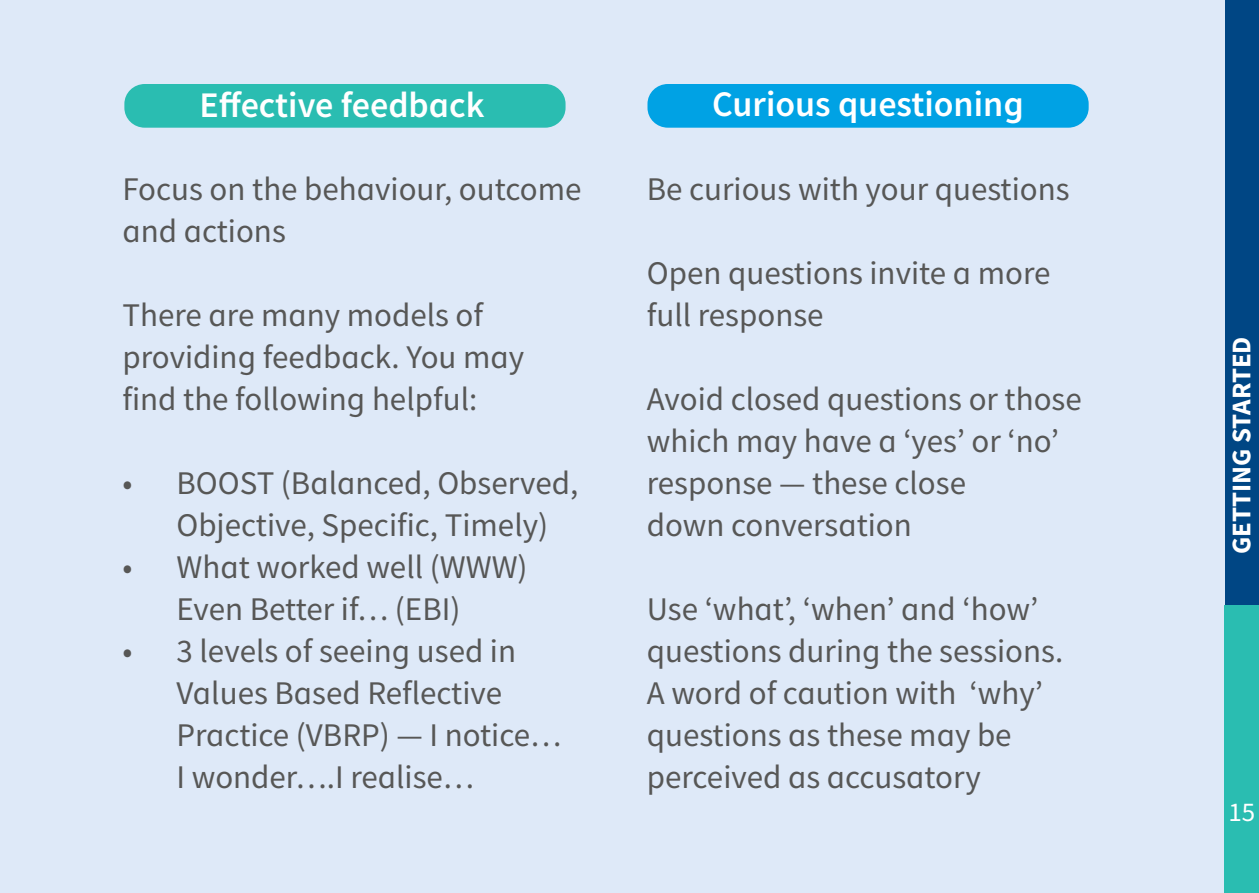
<style>
.page{position:relative;width:1259px;height:893px;background:#dee9f8}
.page>*{position:absolute;margin:0;border:0;box-sizing:border-box;transform-origin:0 0}
.t1{font:600 36px "Source Sans Pro";color:#fff}
.t2{font:33px/42px "Source Sans Pro";color:#575756}
.t3{font:700 27px "Source Sans Pro";color:#fff}
.t4{font:27px "Source Sans Pro";color:#fff}
</style>
<div class="page">
<div style="left:1225px;top:0;width:34px;height:893px;background:#004684"></div>
<div style="left:124px;top:84px;width:441px;height:44px;background:#2abdb1;border-radius:20px"></div>
<div style="left:647px;top:84px;width:441px;height:44px;background:#00a2e4;border-radius:20px"></div>
<div style="left:1225px;top:605px;width:34px;height:288px;background:#2abdb1"></div>
<p class="t1" style="left:199px;top:81px;width:287px">Effective feedback</p>
<p class="t1" style="left:712px;top:80px;width:313px">Curious questioning</p>
<p class="t2" style="left:122px;top:168px;width:460px">Focus on the behaviour, outcome and actions</p>
<p class="t2" style="left:122px;top:294px;width:403px">There are many models of providing feedback. You may find the following helpful:</p>
<p class="t2" style="left:176px;top:462px;width:403px;text-indent:-54px">• BOOST (Balanced, Observed,<br>Objective, Specific, Timely)</p>
<p class="t2" style="left:122px;top:546px;width:407px;text-align:center">• What worked well (WWW)<br>Even Better if… (EBI)</p>
<p class="t2" style="left:176px;top:630px;width:386px;text-indent:-54px">• 3 levels of seeing used in<br>Values Based Reflective<br>Practice (VBRP) — I notice…<br>I wonder….I realise…</p>
<p class="t2" style="left:647px;top:168px;width:424px">Be curious with your questions</p>
<p class="t2" style="left:647px;top:251px;width:405px">Open questions invite a more full response</p>
<p class="t2" style="left:647px;top:377px;width:436px">Avoid closed questions or those which may have a ‘yes’ or ‘no’ response — these close<br>down conversation</p>
<p class="t2" style="left:647px;top:587px;width:418px">Use ‘what’, ‘when’ and ‘how’ questions during the sessions.<br>A word of caution with ‘why’ questions as these may be perceived as accusatory</p>
<p class="t3" style="left:1223px;top:554px;width:219px;rotate:-90deg">GETTING STARTED</p>
<p class="t4" style="left:1228px;top:795px;width:28px">15</p>
</div>
